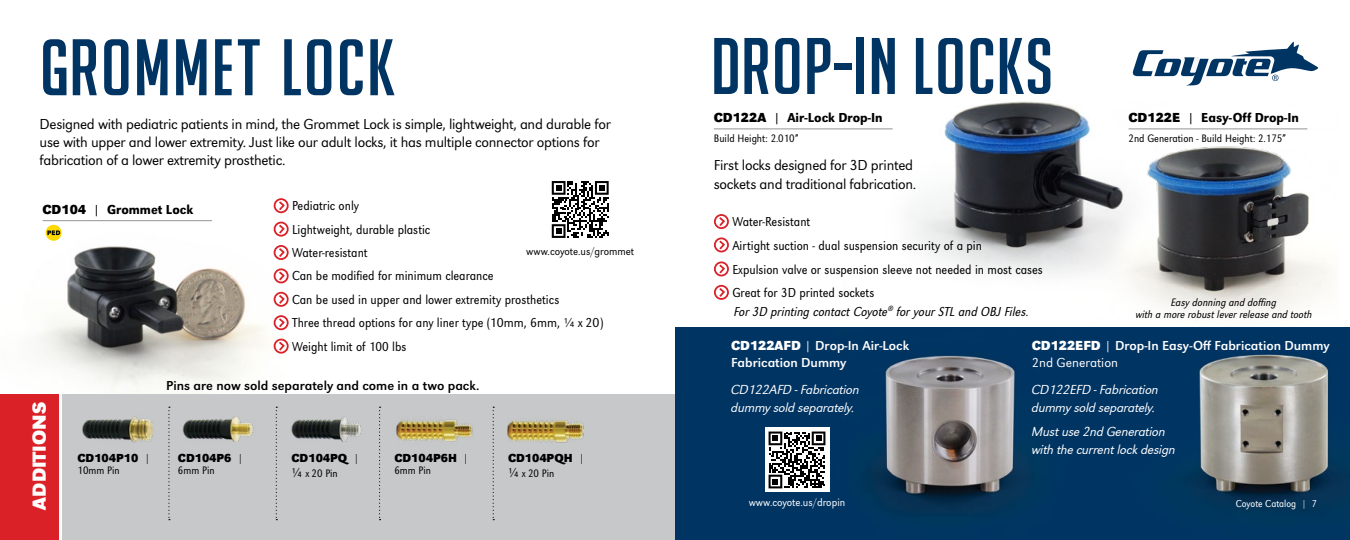
<style>
.page{position:relative;width:1350px;height:540px;background:#fff}
.page>*{position:absolute;margin:0;border:0;box-sizing:border-box;transform-origin:0 0}
.t1{font:78px "Big Noodle Titling";letter-spacing:.01em;color:#003462}
.t2{font:700 19.5px "URW Grotesk";color:#fff}
.t3{font:300 15px/18px "URW Grotesk";letter-spacing:-.02em;color:#000}
.t4{font:300 13.5px/23.4px "URW Grotesk Ext Nar";color:#000}
.t5{font:italic 300 13.5px/18px "URW Grotesk";letter-spacing:-.02em;color:#fff}
.t6{font:13.5px/16.2px "URW Grotesk";color:#fff}
.t7{font:500 13.5px "URW Grotesk Nar";color:#000}
.t8{font:italic 300 13.5px "URW Grotesk Ext Nar";color:#000}
.t9{font:13.5px "URW Grotesk";color:#000}
.t10{font:700 12px "URW Grotesk";color:#000}
.t11{font:300 11.25px "URW Grotesk Ext Nar";color:#000}
.t12{font:italic 300 11.25px/12.9px "URW Grotesk Ext Nar";color:#000;text-align:center}
.t13{font:300 11.25px "URW Grotesk Nar";color:#000}
.t14{font:300 11.25px "URW Grotesk Nar";color:#fff}
.t15{font:300 10.5px "URW Grotesk Ext Nar";color:#fff}
.s1{font-family:"URW Grotesk Nar"}
.s2{font-family:"URW Grotesk";font-weight:700}
.s3{font-family:"URW Grotesk Ext Nar";font-weight:300}
.s4{font-size:13.5px}
.s5{font-weight:700}
.s6{font-weight:300}
</style>
<div class="page">
<div style="left:675px;top:327px;width:675px;height:213px;background:#003462"></div>
<img style="left:865px;top:355px;width:163px;height:160px">
<img style="left:843px;top:71px;width:353px;height:203px">
<img style="left:1076px;top:101px;width:256px;height:213px">
<img style="left:38px;top:198px;width:251px;height:202px">
<div style="left:63px;top:394px;width:612px;height:146px;background:#c7c8ca"></div>
<div style="left:274px;top:198px;width:15px;height:15px;border:2px solid #da2128;border-radius:50%"></div>
<svg style="left:277px;top:199px;width:10px;height:13px"></svg>
<div style="left:274px;top:222px;width:15px;height:15px;border:2px solid #da2128;border-radius:50%"></div>
<svg style="left:277px;top:223px;width:10px;height:13px"></svg>
<div style="left:274px;top:245px;width:15px;height:15px;border:2px solid #da2128;border-radius:50%"></div>
<svg style="left:277px;top:246px;width:10px;height:13px"></svg>
<div style="left:274px;top:268px;width:15px;height:15px;border:2px solid #da2128;border-radius:50%"></div>
<svg style="left:277px;top:270px;width:10px;height:12px"></svg>
<div style="left:274px;top:292px;width:15px;height:15px;border:2px solid #da2128;border-radius:50%"></div>
<svg style="left:277px;top:293px;width:10px;height:13px"></svg>
<div style="left:274px;top:315px;width:15px;height:15px;border:2px solid #da2128;border-radius:50%"></div>
<svg style="left:277px;top:316px;width:10px;height:13px"></svg>
<div style="left:274px;top:339px;width:15px;height:15px;border:2px solid #da2128;border-radius:50%"></div>
<svg style="left:277px;top:340px;width:10px;height:13px"></svg>
<div style="left:0;top:394px;width:59px;height:146px;background:#da2128"></div>
<svg style="left:168px;top:407px;width:2px;height:113px"></svg>
<svg style="left:276px;top:407px;width:1px;height:113px"></svg>
<svg style="left:379px;top:407px;width:2px;height:113px"></svg>
<svg style="left:493px;top:407px;width:1px;height:113px"></svg>
<img style="left:82px;top:416px;width:71px;height:27px">
<img style="left:182px;top:417px;width:72px;height:25px">
<img style="left:396px;top:407px;width:97px;height:51px">
<img style="left:508px;top:420px;width:76px;height:23px">
<img style="left:291px;top:416px;width:70px;height:26px">
<hr style="left:43px;top:220px;width:169px;height:1px;background:#939598">
<svg style="left:46px;top:225px;width:16px;height:16px"></svg>
<svg style="left:47px;top:231px;width:13px;height:4px"></svg>
<div style="left:714px;top:214px;width:15px;height:15px;border:2px solid #da2128;border-radius:50%"></div>
<svg style="left:717px;top:215px;width:10px;height:13px"></svg>
<div style="left:714px;top:237px;width:15px;height:15px;border:2px solid #da2128;border-radius:50%"></div>
<svg style="left:717px;top:239px;width:10px;height:12px"></svg>
<div style="left:714px;top:261px;width:15px;height:15px;border:2px solid #da2128;border-radius:50%"></div>
<svg style="left:717px;top:263px;width:10px;height:12px"></svg>
<div style="left:714px;top:285px;width:15px;height:15px;border:2px solid #da2128;border-radius:50%"></div>
<svg style="left:717px;top:286px;width:10px;height:13px"></svg>
<hr style="left:714px;top:129px;width:179px;height:1px;background:#939598">
<hr style="left:1129px;top:129px;width:178px;height:1px;background:#939598">
<img style="left:1184px;top:354px;width:166px;height:155px">
<svg style="left:552px;top:181px;width:57px;height:57px"></svg>
<div style="left:765px;top:428px;width:64px;height:64px;background:#fff"></div>
<svg style="left:769px;top:432px;width:56px;height:56px"></svg>
<svg style="left:1133px;top:42px;width:185px;height:43px"></svg>
<h1 class="t1" style="left:40px;top:26px;width:356px">GROMMET LOCK</h1>
<p class="t3" style="left:40px;top:115px;width:573px">Designed with pediatric patients in mind, the Grommet Lock is simple, lightweight, and durable for use with upper and lower extremity. Just like our adult locks, it has multiple connector options for fabrication of a lower extremity prosthetic.</p>
<p class="t4" style="left:292px;top:194px;width:313px">Pediatric only<br>Lightweight, durable plastic<br>Water-resistant<br>Can be modified for minimum clearance<br>Can be used in upper and lower extremity prosthetics<br>Three thread options for any liner type <span class="s1">(10mm, 6mm, ¼ x 20)<br></span>Weight limit of 100 lbs</p>
<p class="t7" style="left:43px;top:201px;width:152px"><span class="s2">CD104</span> | Grommet Lock</p>
<p class="t13" style="left:526px;top:245px;width:109px">www.coyote.us/grommet</p>
<h2 class="t2" style="left:27px;top:510px;width:109px;rotate:-90deg">ADDITIONS</h2>
<p class="t9" style="left:166px;top:377px;width:315px">Pins are now sold separately and come in a two pack.</p>
<p class="t10" style="left:78px;top:450px;width:74px">CD104P10 <span class="s3">|</span></p>
<p class="t11" style="left:78px;top:464px;width:44px">10mm Pin</p>
<p class="t10" style="left:178px;top:450px;width:67px">CD104P6 <span class="s3">|</span></p>
<p class="t11" style="left:178px;top:464px;width:38px">6mm Pin</p>
<p class="t10" style="left:292px;top:450px;width:69px">CD104PQ <span class="s3">|</span></p>
<p class="t11" style="left:292px;top:466px;width:48px"><span class="s4">¼</span> x 20 Pin</p>
<p class="t10" style="left:394px;top:450px;width:76px">CD104P6H <span class="s3">|</span></p>
<p class="t11" style="left:394px;top:464px;width:38px">6mm Pin</p>
<p class="t10" style="left:508px;top:450px;width:78px">CD104PQH <span class="s3">|</span></p>
<p class="t11" style="left:508px;top:466px;width:48px"><span class="s4">¼</span> x 20 Pin</p>
<h1 class="t1" style="left:711px;top:24px;width:344px">DROP-IN LOCKS</h1>
<p class="t7" style="left:714px;top:109px;width:170px"><span class="s2">CD122A</span> | Air-Lock Drop-In</p>
<p class="t11" style="left:714px;top:132px;width:87px">Build Height: 2.010”</p>
<p class="t3" style="left:714px;top:155px;width:204px;line-height:19.5px">First locks designed for 3D printed sockets and traditional fabrication.</p>
<p class="t4" style="left:732px;top:210px;width:312px">Water-Resistant<br>Airtight suction - dual suspension security of a pin<br>Expulsion valve or suspension sleeve not needed in most cases Great for 3D printed sockets</p>
<p class="t8" style="left:734px;top:303px;width:296px">For 3D printing contact Coyote<sup>®</sup> for your STL and OBJ Files.</p>
<p class="t7" style="left:1129px;top:109px;width:172px"><span class="s2">CD122E</span> | Easy-Off Drop-In</p>
<p class="t11" style="left:1129px;top:132px;width:159px">2nd Generation - Build Height: 2.175”</p>
<p class="t12" style="left:1136px;top:295px;width:178px">Easy donning and doffing<br>with a more robust lever release and tooth</p>
<p class="t6" style="left:731px;top:338px;width:180px"><span class="s5">CD122AFD</span> | Drop-In Air-Lock<br>Fabrication Dummy</p>
<p class="t5" style="left:731px;top:380px;width:130px">CD122AFD - Fabrication dummy sold separately.</p>
<p class="t14" style="left:749px;top:496px;width:98px">www.coyote.us/dropin</p>
<p class="t6" style="left:1032px;top:338px;width:299px"><span class="s5">CD122EFD</span> | Drop-In Easy-Off Fabrication Dummy<br><span class="s6">2nd Generation</span></p>
<p class="t5" style="left:1032px;top:380px;width:129px">CD122EFD - Fabrication dummy sold separately.</p>
<p class="t5" style="left:1032px;top:422px;width:145px">Must use 2nd Generation with the current lock design</p>
<p class="t15" style="left:1236px;top:497px;width:83px">Coyote Catalog | 7</p>
</div>
